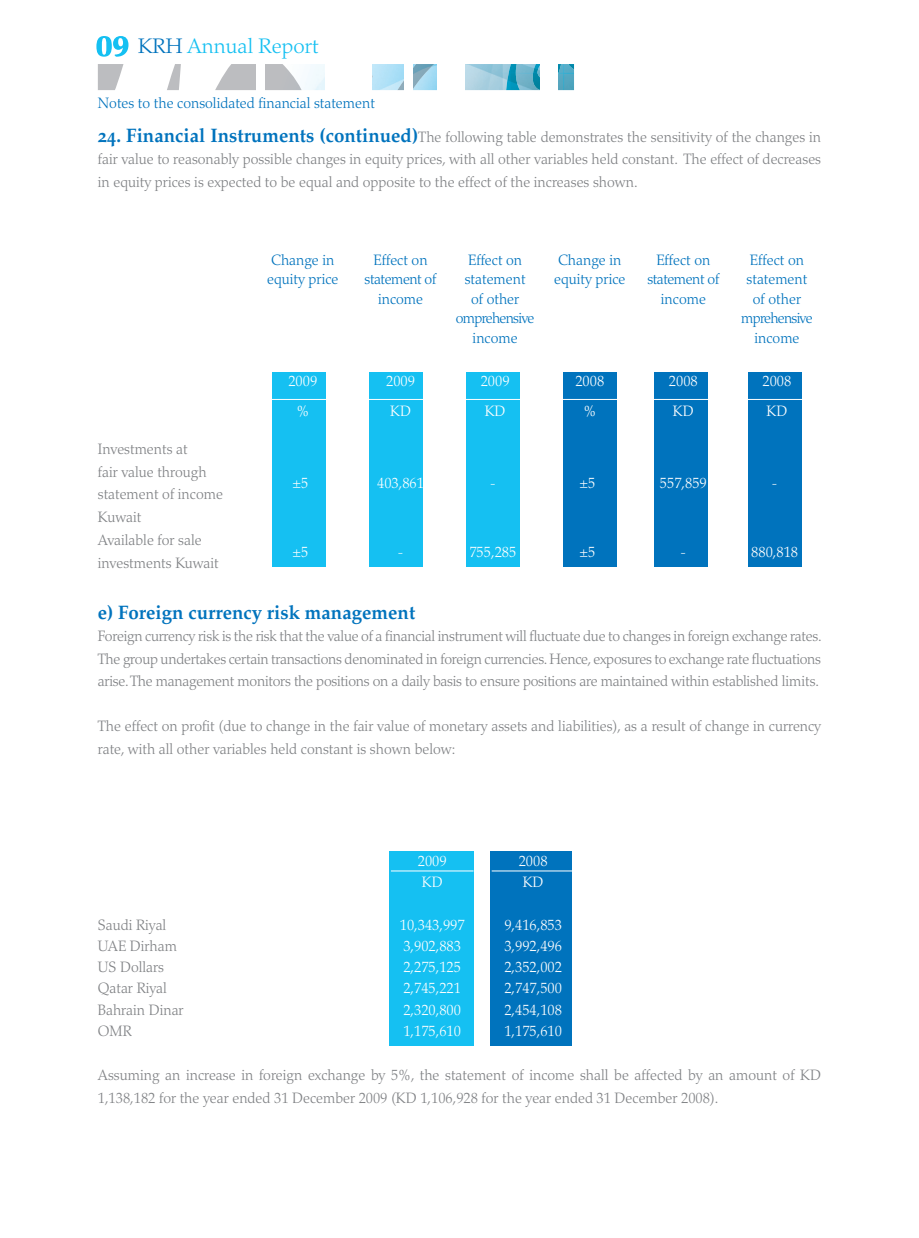
<style>
.page{position:relative;width:919px;height:1238px;background:#fff}
.page>*{position:absolute;margin:0;border:0;box-sizing:border-box;transform-origin:0 0}
.t1{font:300 21px "Palatino";color:#15c0f2}
.t2{font:19.5px "Palatino Bold Os F";color:#0073bd;scale:.96 1}
.t3{font:300 15px/22.5px "Palatino";color:#808285;scale:.96 1}
.t4{font:300 15px/19.5px "Palatino";color:#0073bd;text-align:center;scale:.96 1}
.t5{font:300 15px "Palatino";color:#fff;scale:.96 1}
.s1{color:#0073bd}
.s2{font-family:"Palatino Bold Os F";font-weight:400;font-size:19.5px;color:#0073bd}
</style>
<div class="page">
<div style="left:389px;top:851px;width:84px;height:194px;background:#15c0f2"></div>
<div style="left:490px;top:851px;width:82px;height:194px;background:#0073bd"></div>
<div style="left:272px;top:372px;width:53px;height:195px;background:#15c0f2"></div>
<div style="left:466px;top:372px;width:53px;height:195px;background:#15c0f2"></div>
<div style="left:654px;top:372px;width:53px;height:195px;background:#0073bd"></div>
<div style="left:369px;top:372px;width:54px;height:195px;background:#15c0f2"></div>
<div style="left:563px;top:372px;width:54px;height:195px;background:#0073bd"></div>
<div style="left:748px;top:372px;width:53px;height:195px;background:#0073bd"></div>
<img style="left:301px;top:64px;width:205px;height:26px">
<img style="left:371px;top:70px;width:1px;height:20px">
<svg style="left:98px;top:64px;width:25px;height:26px"></svg>
<svg style="left:167px;top:64px;width:14px;height:26px"></svg>
<img style="left:215px;top:64px;width:86px;height:26px">
<img style="left:397px;top:64px;width:37px;height:26px">
<img style="left:506px;top:64px;width:68px;height:26px">
<svg style="left:96px;top:36px;width:32px;height:21px"></svg>
<div style="left:437px;top:50px;width:28px;height:52px;background:#fff"></div>
<div style="left:404px;top:50px;width:8px;height:52px;background:#fff"></div>
<div style="left:540px;top:50px;width:17px;height:52px;background:#fff"></div>
<div style="left:325px;top:50px;width:46px;height:52px;background:#fff"></div>
<div style="left:257px;top:50px;width:8px;height:52px;background:#fff"></div>
<hr style="left:252px;top:399px;width:571px;height:1px;background:#fff">
<hr style="left:391px;top:870px;width:82px;height:1px;background:#fff">
<hr style="left:491px;top:870px;width:83px;height:1px;background:#fff">
<h1 class="t1" style="left:138px;top:38px;width:182px"><span class="s1">KRH</span> Annual Report</h1>
<p class="t4" style="left:98px;top:95px;width:290px">Notes to the consolidated financial statement</p>
<p class="t3" style="left:98px;top:127px;width:754px;text-align:justify"><span class="s2">24. Financial Instruments (continued)</span>The following table demonstrates the sensitivity of the changes in fair value to reasonably possible changes in equity prices, with all other variables held constant. The effect of decreases in equity prices is expected to be equal and opposite to the effect of the increases shown.</p>
<p class="t3" style="left:98px;top:439px;width:132px">Investments at<br>fair value through statement of income<br>Kuwait</p>
<p class="t4" style="left:267px;top:251px;width:76px;text-align:left">Change in equity price</p>
<p class="t4" style="left:364px;top:251px;width:76px">Effect on statement of income</p>
<p class="t4" style="left:456px;top:251px;width:83px">Effect on statement<br>of other omprehensive income</p>
<p class="t4" style="left:554px;top:251px;width:76px;text-align:left">Change in equity price</p>
<p class="t4" style="left:647px;top:251px;width:76px">Effect on statement of income</p>
<p class="t4" style="left:741px;top:251px;width:76px">Effect on statement of other mprehensive income</p>
<p class="t5" style="left:288px;top:375px;width:31px">2009</p>
<p class="t5" style="left:386px;top:375px;width:32px">2009</p>
<p class="t5" style="left:480px;top:375px;width:32px">2009</p>
<p class="t5" style="left:575px;top:375px;width:32px">2008</p>
<p class="t5" style="left:669px;top:375px;width:31px">2008</p>
<p class="t5" style="left:762px;top:375px;width:32px">2008</p>
<p class="t5" style="left:296px;top:405px;width:15px">%</p>
<p class="t5" style="left:390px;top:405px;width:23px">KD</p>
<p class="t5" style="left:484px;top:405px;width:23px">KD</p>
<p class="t5" style="left:583px;top:405px;width:15px">%</p>
<p class="t5" style="left:673px;top:405px;width:23px">KD</p>
<p class="t5" style="left:766px;top:405px;width:23px">KD</p>
<p class="t5" style="left:292px;top:477px;width:18px">±5</p>
<p class="t5" style="left:377px;top:477px;width:50px">403,861</p>
<p class="t5" style="left:489px;top:477px;width:8px">-</p>
<p class="t5" style="left:579px;top:477px;width:18px">±5</p>
<p class="t5" style="left:660px;top:477px;width:50px">557,859</p>
<p class="t5" style="left:771px;top:477px;width:8px">-</p>
<p class="t3" style="left:98px;top:531px;width:127px">Available for sale investments Kuwait</p>
<p class="t5" style="left:292px;top:546px;width:18px">±5</p>
<p class="t5" style="left:397px;top:546px;width:8px">-</p>
<p class="t5" style="left:469px;top:546px;width:50px">755,285</p>
<p class="t5" style="left:579px;top:546px;width:18px">±5</p>
<p class="t5" style="left:680px;top:546px;width:8px">-</p>
<p class="t5" style="left:751px;top:546px;width:50px">880,818</p>
<h2 class="t2" style="left:98px;top:604px;width:332px">e) Foreign currency risk management</h2>
<p class="t3" style="left:98px;top:626px;width:755px;text-align:justify">Foreign currency risk is the risk that the value of a financial instrument will fluctuate due to changes in foreign exchange rates.<br>The group undertakes certain transactions denominated in foreign currencies. Hence, exposures to exchange rate fluctuations arise. The management monitors the positions on a daily basis to ensure positions are maintained within established limits.</p>
<p class="t3" style="left:98px;top:716px;width:754px">The effect on profit (due to change in the fair value of monetary assets and liabilities), as a result of change in currency rate, with all other variables held constant is shown below:</p>
<p class="t5" style="left:418px;top:854px;width:32px">2009</p>
<p class="t5" style="left:518px;top:854px;width:32px">2008</p>
<p class="t5" style="left:422px;top:876px;width:23px">KD</p>
<p class="t5" style="left:522px;top:876px;width:23px">KD</p>
<p class="t3" style="left:98px;top:914px;width:73px">Saudi Riyal</p>
<p class="t5" style="left:400px;top:918px;width:69px">10,343,997</p>
<p class="t5" style="left:504px;top:918px;width:61px">9,416,853</p>
<p class="t3" style="left:98px;top:936px;width:84px">UAE Dirham</p>
<p class="t5" style="left:403px;top:940px;width:61px">3,902,883</p>
<p class="t5" style="left:504px;top:940px;width:62px">3,992,496</p>
<p class="t3" style="left:98px;top:957px;width:71px">US Dollars</p>
<p class="t5" style="left:403px;top:961px;width:61px">2,275,125</p>
<p class="t5" style="left:504px;top:961px;width:62px">2,352,002</p>
<p class="t3" style="left:98px;top:978px;width:73px">Qatar Riyal</p>
<p class="t5" style="left:403px;top:982px;width:61px">2,745,221</p>
<p class="t5" style="left:504px;top:982px;width:62px">2,747,500</p>
<p class="t3" style="left:98px;top:1000px;width:91px">Bahrain Dinar</p>
<p class="t5" style="left:403px;top:1003px;width:61px">2,320,800</p>
<p class="t5" style="left:504px;top:1003px;width:62px">2,454,108</p>
<p class="t3" style="left:98px;top:1021px;width:37px">OMR</p>
<p class="t5" style="left:403px;top:1025px;width:61px">1,175,610</p>
<p class="t5" style="left:504px;top:1025px;width:62px">1,175,610</p>
<p class="t3" style="left:98px;top:1065px;width:754px">Assuming an increase in foreign exchange by 5%, the statement of income shall be affected by an amount of KD<br>1,138,182 for the year ended 31 December 2009 (KD 1,106,928 for the year ended 31 December 2008).</p>
</div>
